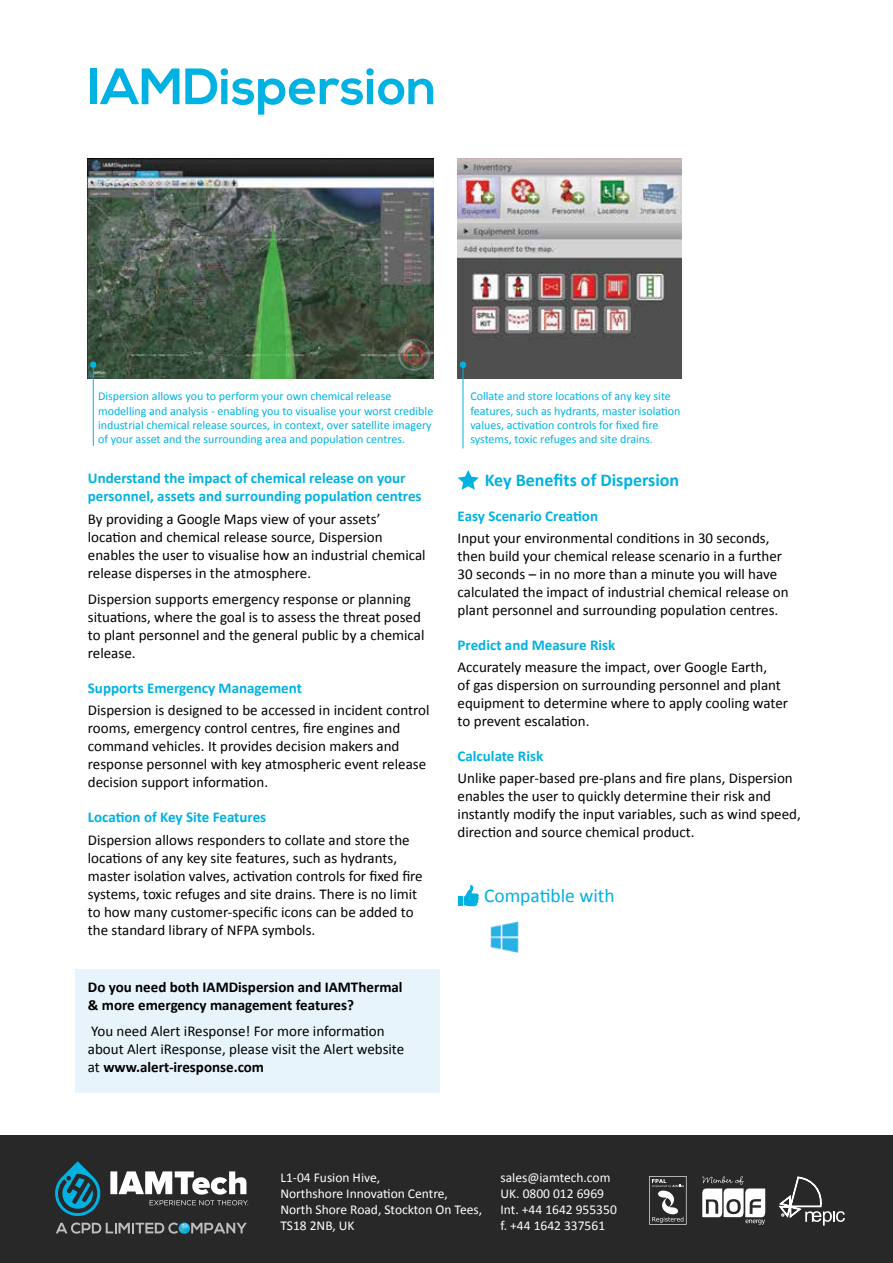
<style>
.page{position:relative;width:893px;height:1263px;background:#fff}
.page>*{position:absolute;margin:0;border:0;box-sizing:border-box;transform-origin:0 0}
.t1{font:700 51px "Nexa";color:#00b2e2}
.t2{font:19.5px "Calibri";color:#00b2e2}
.t3{font:700 18px "Calibri";color:#00b2e2}
.t4{font:15px/18px "Calibri";color:#000}
.t5{font:700 15px/18px "Calibri";color:#00b2e2}
.t6{font:700 15px/18px "Calibri";color:#000}
.t7{font:13.5px/16.2px "Calibri";color:#fff}
.t8{font:12px/14.4px "Calibri";color:#00b2e2}
.s1{font-weight:700}
</style>
<div class="page">
<svg style="left:458px;top:470px;width:21px;height:20px"></svg>
<div style="left:75px;top:969px;width:365px;height:124px;background:#e7f4fb"></div>
<img style="left:88px;top:159px;width:346px;height:219px">
<hr style="left:93px;top:364px;width:1px;height:82px;background:#00b2e2">
<div style="left:90px;top:361px;width:7px;height:7px;background:#00b2e2;border-radius:50%"></div>
<img style="left:458px;top:159px;width:223px;height:219px">
<hr style="left:463px;top:364px;width:1px;height:84px;background:#00b2e2">
<div style="left:460px;top:361px;width:6px;height:7px;background:#00b2e2;border-radius:50%"></div>
<svg style="left:464px;top:885px;width:15px;height:21px"></svg>
<hr style="left:459px;top:896px;width:4px;height:10px;background:#00b2e2">
<img style="left:490px;top:922px;width:29px;height:30px">
<div style="left:0;top:1135px;width:893px;height:128px;background:#292829"></div>
<svg style="left:55px;top:1161px;width:193px;height:72px"></svg>
<svg style="left:702px;top:1176px;width:64px;height:49px"></svg>
<svg style="left:649px;top:1176px;width:37px;height:49px"></svg>
<svg style="left:779px;top:1176px;width:66px;height:49px"></svg>
<h1 class="t1" style="left:88px;top:57px;width:350px">IAMDispersion</h1>
<p class="t8" style="left:98px;top:389px;width:337px">Dispersion allows you to perform your own chemical release modelling and analysis - enabling you to visualise your worst credible industrial chemical release sources, in context, over satellite imagery of your asset and the surrounding area and population centres.</p>
<p class="t8" style="left:470px;top:389px;width:212px">Collate and store locations of any key site features, such as hydrants, master isolation values, activation controls for fixed fire systems, toxic refuges and site drains.</p>
<p class="t5" style="left:88px;top:469px;width:335px">Understand the impact of chemical release on your personnel, assets and surrounding population centres</p>
<p class="t4" style="left:88px;top:510px;width:339px">By providing a Google Maps view of your assets’ location and chemical release source, Dispersion enables the user to visualise how an industrial chemical release disperses in the atmosphere.</p>
<p class="t4" style="left:88px;top:590px;width:338px">Dispersion supports emergency response or planning situations, where the goal is to assess the threat posed to plant personnel and the general public by a chemical release.</p>
<p class="t5" style="left:88px;top:679px;width:216px">Supports Emergency Management</p>
<p class="t4" style="left:88px;top:701px;width:343px">Dispersion is designed to be accessed in incident control rooms, emergency control centres, fire engines and command vehicles. It provides decision makers and response personnel with key atmospheric event release decision support information.</p>
<p class="t5" style="left:88px;top:808px;width:180px">Location of Key Site Features</p>
<p class="t4" style="left:88px;top:831px;width:336px">Dispersion allows responders to collate and store the locations of any key site features, such as hydrants, master isolation valves, activation controls for fixed fire systems, toxic refuges and site drains. There is no limit to how many customer-specific icons can be added to the standard library of NFPA symbols.</p>
<p class="t6" style="left:88px;top:978px;width:316px">Do you need both IAMDispersion and IAMThermal &amp; more emergency management features?</p>
<p class="t4" style="left:88px;top:1022px;width:318px">You need Alert iResponse! For more information about Alert iResponse, please visit the Alert website at <span class="s1">www.alert-iresponse.com</span></p>
<p class="t3" style="left:485px;top:468px;width:196px">Key Benefits of Dispersion</p>
<p class="t5" style="left:458px;top:507px;width:142px">Easy Scenario Creation</p>
<p class="t4" style="left:458px;top:529px;width:332px">Input your environmental conditions in 30 seconds, then build your chemical release scenario in a further 30 seconds – in no more than a minute you will have calculated the impact of industrial chemical release on plant personnel and surrounding population centres.</p>
<p class="t5" style="left:458px;top:636px;width:159px">Predict and Measure Risk</p>
<p class="t4" style="left:458px;top:658px;width:332px">Accurately measure the impact, over Google Earth,<br>of gas dispersion on surrounding personnel and plant equipment to determine where to apply cooling water to prevent escalation.</p>
<p class="t5" style="left:458px;top:747px;width:87px">Calculate Risk</p>
<p class="t4" style="left:458px;top:769px;width:345px">Unlike paper-based pre-plans and fire plans, Dispersion enables the user to quickly determine their risk and instantly modify the input variables, such as wind speed, direction and source chemical product.</p>
<h2 class="t2" style="left:484px;top:883px;width:132px">Compatible with</h2>
<p class="t7" style="left:280px;top:1169px;width:203px">L1-04 Fusion Hive,<br>Northshore Innovation Centre,<br>North Shore Road, Stockton On Tees,<br>TS18 2NB, UK</p>
<p class="t7" style="left:501px;top:1169px;width:118px">sales@iamtech.com<br>UK. 0800 012 6969<br>Int. +44 1642 955350 f. +44 1642 337561</p>
</div>
